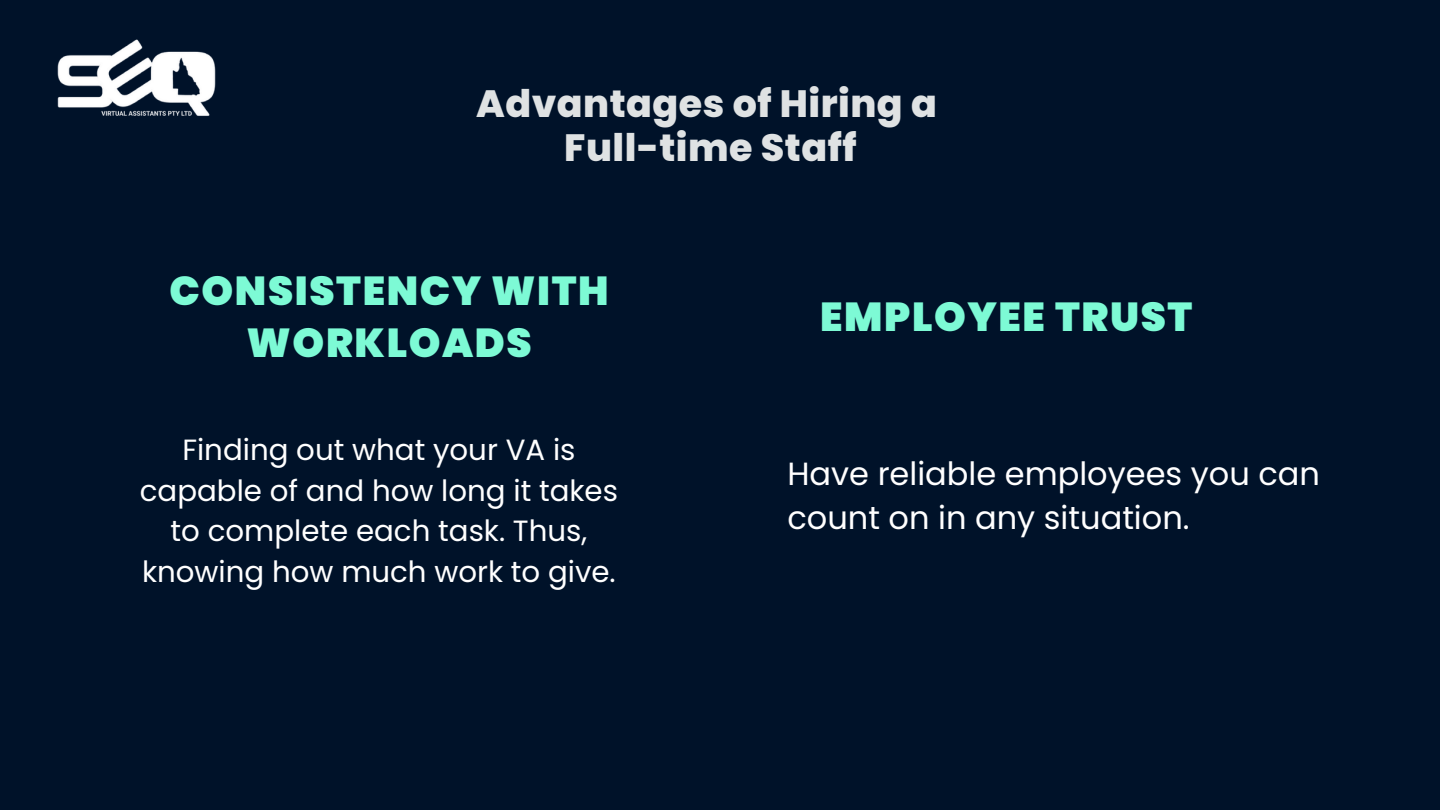
<style>
.page{position:relative;width:1440px;height:810px;background:#001229}
.page>*{position:absolute;margin:0;border:0;box-sizing:border-box;transform-origin:0 0}
.t1{font:900 40.4px/51.8px "Poppins";letter-spacing:.04em;color:#7dfad5;text-align:center}
.t2{font:800 38px/43.5px "Poppins";letter-spacing:.015em;color:#dfe2e3;text-align:center}
.t3{font:32px/44.2px "Poppins";color:#fff}
.t4{font:29.3px/40.5px "Poppins";color:#fff;text-align:center}
</style>
<div class="page">
<img style="left:57px;top:39px;width:159px;height:77px">
<p class="t2" style="left:476px;top:82px;width:462px">Advantages of Hiring a<br>Full-time Staff</p>
<h1 class="t1" style="left:170px;top:265px;width:441px">CONSISTENCY WITH<br>WORKLOADS</h1>
<p class="t4" style="left:140px;top:430px;width:480px">Finding out what your VA is capable of and how long it takes to complete each task. Thus, knowing how much work to give.</p>
<h1 class="t1" style="left:820px;top:291px;width:374px">EMPLOYEE TRUST</h1>
<p class="t3" style="left:787px;top:452px;width:534px">Have reliable employees you can count on in any situation.</p>
</div>
